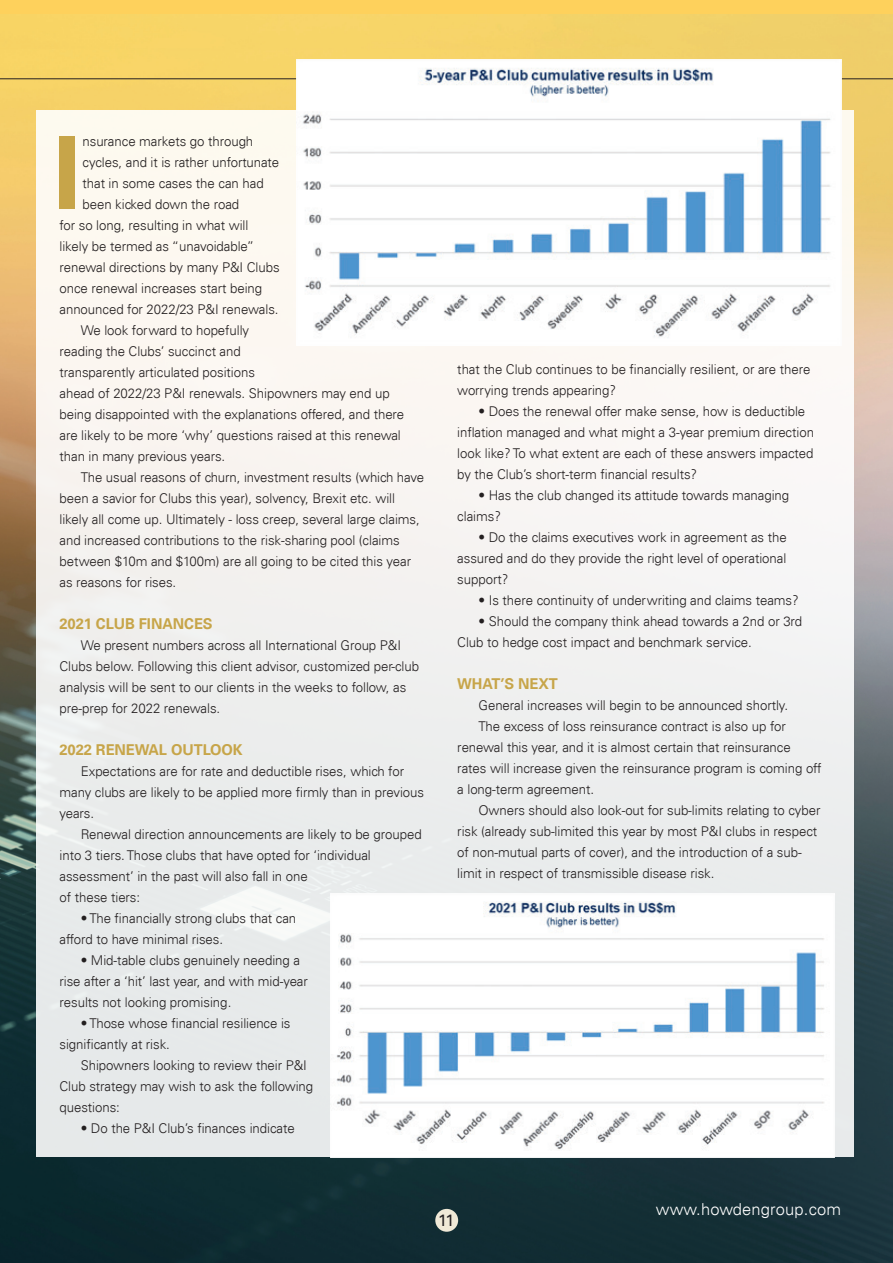
<style>
.page{position:relative;width:893px;height:1263px;background:#fff}
.page>*{position:absolute;margin:0;border:0;box-sizing:border-box;transform-origin:0 0}
.body_copy{font:700 100.65px "Univers LT Std";color:#c7a549}
.t1{font:16.65px "Univers LT Std";color:#231f20}
.t2{font:300 16.5px "Univers LT Std";letter-spacing:.01em;color:#fff}
.body_copy-2{font:700 15px "Univers LT Std";letter-spacing:-.005em;color:#c7a549}
.body_copy-3{font:300 13.5px/21px "Univers LT Std";letter-spacing:-.005em;color:#231f20}
</style>
<div class="page">
<img style="left:0;top:15px;width:893px;height:1248px">
<div style="left:435px;top:1209px;width:23px;height:23px;background:#f0e9d7;border-radius:50%"></div>
<svg style="left:0;top:78px;width:893px;height:28px;background:#edcb66"></svg>
<div style="left:36px;top:110px;width:818px;height:1047px;background:#f2f1ef"></div>
<img style="left:330px;top:893px;width:504px;height:265px">
<img style="left:296px;top:60px;width:545px;height:285px">
<p class="body_copy" style="left:54px;top:113px;width:29px">I</p>
<p class="body_copy-3" style="left:83px;top:131px;width:172px">nsurance markets go through</p>
<p class="body_copy-3" style="left:83px;top:152px;width:198px">cycles, and it is rather unfortunate</p>
<p class="body_copy-3" style="left:83px;top:173px;width:183px">that in some cases the can had</p>
<p class="body_copy-3" style="left:83px;top:194px;width:158px">been kicked down the road</p>
<p class="body_copy-3" style="left:60px;top:215px;width:190px">for so long, resulting in what will</p>
<p class="body_copy-3" style="left:60px;top:236px;width:196px">likely be termed as “unavoidable”</p>
<p class="body_copy-3" style="left:60px;top:257px;width:222px">renewal directions by many P&amp;I Clubs</p>
<p class="body_copy-3" style="left:60px;top:278px;width:204px">once renewal increases start being</p>
<p class="body_copy-3" style="left:60px;top:299px;width:221px">announced for 2022/23 P&amp;I renewals.</p>
<p class="body_copy-3" style="left:60px;top:320px;width:346px;text-indent:21px">We look forward to hopefully<br>reading the Clubs’ succinct and<br>transparently articulated positions<br>ahead of 2022/23 P&amp;I renewals. Shipowners may end up being disappointed with the explanations offered, and there are likely to be more ‘why’ questions raised at this renewal than in many previous years.</p>
<p class="body_copy-3" style="left:60px;top:467px;width:366px;text-indent:21px">The usual reasons of churn, investment results (which have been a savior for Clubs this year), solvency, Brexit etc. will likely all come up. Ultimately - loss creep, several large claims, and increased contributions to the risk-sharing pool (claims between $10m and $100m) are all going to be cited this year as reasons for rises.</p>
<p class="body_copy-2" style="left:60px;top:614px;width:155px">2021 CLUB FINANCES</p>
<p class="body_copy-3" style="left:60px;top:635px;width:361px;text-indent:21px">We present numbers across all International Group P&amp;I Clubs below. Following this client advisor, customized per-club analysis will be sent to our clients in the weeks to follow, as pre-prep for 2022 renewals.</p>
<p class="body_copy-2" style="left:60px;top:740px;width:185px">2022 RENEWAL OUTLOOK</p>
<p class="body_copy-3" style="left:60px;top:761px;width:366px;text-indent:21px">Expectations are for rate and deductible rises, which for many clubs are likely to be applied more firmly than in previous years.</p>
<p class="body_copy-3" style="left:60px;top:824px;width:364px;text-indent:21px">Renewal direction announcements are likely to be grouped into 3 tiers. Those clubs that have opted for ‘individual assessment’ in the past will also fall in one<br>of these tiers:</p>
<p class="body_copy-3" style="left:60px;top:908px;width:238px;text-indent:21px">• The financially strong clubs that can afford to have minimal rises.</p>
<p class="body_copy-3" style="left:60px;top:950px;width:250px;text-indent:21px">• Mid-table clubs genuinely needing a rise after a ‘hit’ last year, and with mid-year results not looking promising.</p>
<p class="body_copy-3" style="left:60px;top:1013px;width:233px;text-indent:21px">• Those whose financial resilience is significantly at risk.</p>
<p class="body_copy-3" style="left:60px;top:1055px;width:255px;text-indent:21px">Shipowners looking to review their P&amp;I<br>Club strategy may wish to ask the following questions:</p>
<p class="body_copy-3" style="left:81px;top:1118px;width:216px">• Do the P&amp;I Club’s finances indicate</p>
<p class="body_copy-3" style="left:457px;top:359px;width:355px">that the Club continues to be financially resilient, or are there worrying trends appearing?</p>
<p class="body_copy-3" style="left:457px;top:401px;width:358px;text-indent:21px">• Does the renewal offer make sense, how is deductible inflation managed and what might a 3-year premium direction look like? To what extent are each of these answers impacted by the Club’s short-term financial results?</p>
<p class="body_copy-3" style="left:457px;top:485px;width:333px;text-indent:21px">• Has the club changed its attitude towards managing claims?</p>
<p class="body_copy-3" style="left:457px;top:527px;width:331px;text-align:justify;text-indent:21px">• Do the claims executives work in agreement as the assured and do they provide the right level of operational support?</p>
<p class="body_copy-3" style="left:479px;top:590px;width:322px">• Is there continuity of underwriting and claims teams?</p>
<p class="body_copy-3" style="left:457px;top:611px;width:346px;text-indent:21px">• Should the company think ahead towards a 2nd or 3rd<br>Club to hedge cost impact and benchmark service.</p>
<p class="body_copy-2" style="left:457px;top:674px;width:102px">WHAT’S NEXT</p>
<p class="body_copy-3" style="left:479px;top:695px;width:311px">General increases will begin to be announced shortly.</p>
<p class="body_copy-3" style="left:457px;top:716px;width:366px;text-indent:21px">The excess of loss reinsurance contract is also up for renewal this year, and it is almost certain that reinsurance rates will increase given the reinsurance program is coming off a long-term agreement.</p>
<p class="body_copy-3" style="left:457px;top:800px;width:365px;text-indent:21px">Owners should also look-out for sub-limits relating to cyber risk (already sub-limited this year by most P&amp;I clubs in respect of non-mutual parts of cover), and the introduction of a sub&shy;limit in respect of transmissible disease risk.</p>
<p class="t1" style="left:438px;top:1209px;width:18px">11</p>
<p class="t2" style="left:656px;top:1199px;width:187px">www.howdengroup.com</p>
</div>
